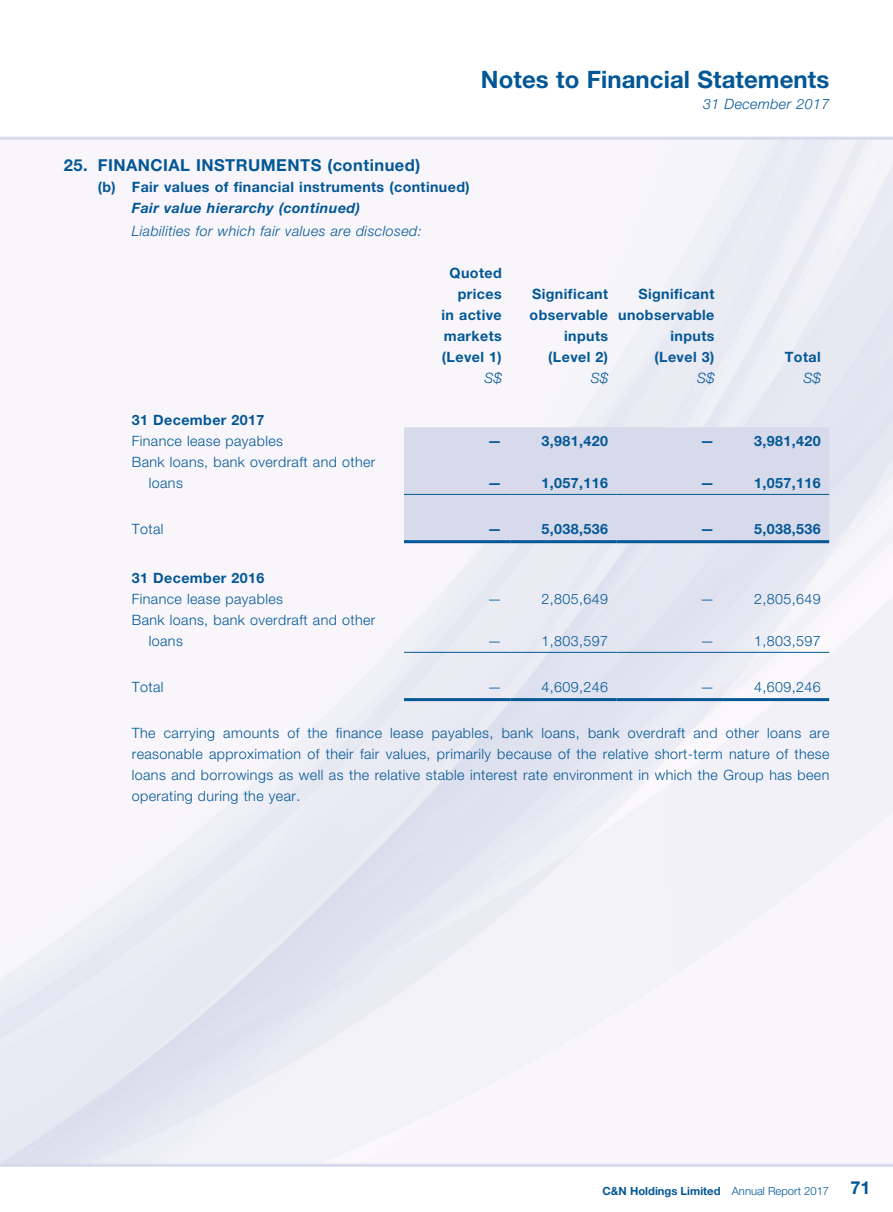
<style>
.page{position:relative;width:893px;height:1212px;background:#fff}
.page>*{position:absolute;margin:0;border:0;box-sizing:border-box;transform-origin:0 0}
.t1{font:700 24px "Helvetica Neue LT Std";letter-spacing:.005em;color:#035796}
._01_H1{font:700 16.5px "Helvetica Neue LT Std";letter-spacing:.03em;color:#035796}
._00_txt{font:300 14.25px/21px "Helvetica Neue LT Std";letter-spacing:.03em;color:#035796;text-align:justify}
._50_Table_txt{font:700 14.25px/21px "Helvetica Neue LT Std";letter-spacing:.03em;color:#035796;text-align:right}
._50_Table_txt-2{font:300 14.25px/21px "Helvetica Neue LT Std";letter-spacing:.03em;color:#035796}
._00_txt-2{font:italic 300 14.25px "Helvetica Neue LT Std";letter-spacing:.03em;color:#035796}
._02_H2{font:700 14.25px "Helvetica Neue LT Std";letter-spacing:.03em;color:#035796}
._03_H3{font:italic 700 14.25px "Helvetica Neue LT Std";letter-spacing:.03em;color:#035796}
._50_Table_txt-3{font:italic 300 14.25px "Helvetica Neue LT Std";color:#035796}
.t2{font:700 11.25px "Helvetica Neue LT Std";color:#035796}
.s1{font-weight:300}
.s2{font-size:18px}
</style>
<div class="page">
<hr style="left:0;top:137px;width:893px;height:3px;background:#d6daea">
<hr style="left:0;top:1164px;width:893px;height:3px;background:#d6daea">
<div style="left:404px;top:427px;width:425px;height:113px;background:#d6daea"></div>
<hr style="left:404px;top:494px;width:106px;height:1px;background:#035796">
<hr style="left:510px;top:494px;width:107px;height:1px;background:#035796">
<hr style="left:617px;top:494px;width:106px;height:1px;background:#035796">
<hr style="left:723px;top:494px;width:106px;height:1px;background:#035796">
<hr style="left:404px;top:540px;width:106px;height:3px;background:#035796">
<hr style="left:510px;top:540px;width:107px;height:3px;background:#035796">
<hr style="left:617px;top:540px;width:106px;height:3px;background:#035796">
<hr style="left:723px;top:540px;width:106px;height:3px;background:#035796">
<hr style="left:404px;top:652px;width:106px;height:1px;background:#035796">
<hr style="left:510px;top:652px;width:107px;height:1px;background:#035796">
<hr style="left:617px;top:652px;width:106px;height:1px;background:#035796">
<hr style="left:723px;top:652px;width:106px;height:1px;background:#035796">
<hr style="left:404px;top:698px;width:106px;height:3px;background:#035796">
<hr style="left:510px;top:698px;width:107px;height:3px;background:#035796">
<hr style="left:617px;top:698px;width:106px;height:3px;background:#035796">
<hr style="left:723px;top:698px;width:106px;height:3px;background:#035796">
<h1 class="t1" style="left:481px;top:65px;width:350px">Notes to Financial Statements</h1>
<p class="_00_txt-2" style="left:703px;top:95px;width:128px">31 December 2017</p>
<p class="_01_H1" style="left:64px;top:155px;width:358px">25. FINANCIAL INSTRUMENTS (continued)</p>
<p class="_02_H2" style="left:98px;top:178px;width:373px">(b) Fair values of financial instruments (continued)</p>
<p class="_03_H3" style="left:132px;top:199px;width:230px">Fair value hierarchy (continued)</p>
<p class="_00_txt-2" style="left:132px;top:222px;width:291px">Liabilities for which fair values are disclosed:</p>
<p class="_50_Table_txt" style="left:441px;top:262px;width:62px">Quoted prices<br>in active markets</p>
<p class="_50_Table_txt" style="left:442px;top:346px;width:61px">(Level 1)</p>
<p class="_50_Table_txt" style="left:530px;top:283px;width:80px">Significant observable inputs</p>
<p class="_50_Table_txt" style="left:548px;top:346px;width:61px">(Level 2)</p>
<p class="_50_Table_txt" style="left:618px;top:283px;width:98px">Significant unobservable inputs</p>
<p class="_50_Table_txt" style="left:655px;top:346px;width:61px">(Level 3)</p>
<p class="_50_Table_txt" style="left:785px;top:346px;width:37px">Total</p>
<p class="_50_Table_txt-3" style="left:484px;top:369px;width:19px">S$</p>
<p class="_50_Table_txt-3" style="left:591px;top:369px;width:19px">S$</p>
<p class="_50_Table_txt-3" style="left:697px;top:369px;width:19px">S$</p>
<p class="_50_Table_txt-3" style="left:803px;top:369px;width:19px">S$</p>
<p class="_50_Table_txt" style="left:132px;top:409px;width:134px">31 December 2017</p>
<p class="_50_Table_txt-2" style="left:132px;top:430px;width:153px">Finance lease payables</p>
<p class="_50_Table_txt" style="left:487px;top:430px;width:16px">—</p>
<p class="_50_Table_txt" style="left:541px;top:430px;width:68px">3,981,420</p>
<p class="_50_Table_txt" style="left:700px;top:430px;width:16px">—</p>
<p class="_50_Table_txt" style="left:754px;top:430px;width:68px">3,981,420</p>
<p class="_50_Table_txt-2" style="left:149px;top:451px;width:228px;text-indent:-17px">Bank loans, bank overdraft and other loans</p>
<p class="_50_Table_txt" style="left:487px;top:472px;width:16px">—</p>
<p class="_50_Table_txt" style="left:541px;top:472px;width:68px">1,057,116</p>
<p class="_50_Table_txt" style="left:700px;top:472px;width:16px">—</p>
<p class="_50_Table_txt" style="left:754px;top:472px;width:68px">1,057,116</p>
<p class="_50_Table_txt-2" style="left:132px;top:518px;width:33px">Total</p>
<p class="_50_Table_txt" style="left:487px;top:518px;width:16px">—</p>
<p class="_50_Table_txt" style="left:541px;top:518px;width:68px">5,038,536</p>
<p class="_50_Table_txt" style="left:700px;top:518px;width:16px">—</p>
<p class="_50_Table_txt" style="left:754px;top:518px;width:68px">5,038,536</p>
<p class="_50_Table_txt" style="left:132px;top:567px;width:134px">31 December 2016</p>
<p class="_50_Table_txt-2" style="left:132px;top:588px;width:153px">Finance lease payables</p>
<p class="_50_Table_txt-2" style="left:487px;top:588px;width:16px">—</p>
<p class="_50_Table_txt-2" style="left:541px;top:588px;width:68px">2,805,649</p>
<p class="_50_Table_txt-2" style="left:700px;top:588px;width:16px">—</p>
<p class="_50_Table_txt-2" style="left:754px;top:588px;width:68px">2,805,649</p>
<p class="_50_Table_txt-2" style="left:149px;top:609px;width:228px;text-indent:-17px">Bank loans, bank overdraft and other loans</p>
<p class="_50_Table_txt-2" style="left:487px;top:630px;width:16px">—</p>
<p class="_50_Table_txt-2" style="left:541px;top:630px;width:68px">1,803,597</p>
<p class="_50_Table_txt-2" style="left:700px;top:630px;width:16px">—</p>
<p class="_50_Table_txt-2" style="left:754px;top:630px;width:68px">1,803,597</p>
<p class="_50_Table_txt-2" style="left:132px;top:676px;width:33px">Total</p>
<p class="_50_Table_txt-2" style="left:487px;top:676px;width:16px">—</p>
<p class="_50_Table_txt-2" style="left:541px;top:676px;width:68px">4,609,246</p>
<p class="_50_Table_txt-2" style="left:700px;top:676px;width:16px">—</p>
<p class="_50_Table_txt-2" style="left:754px;top:676px;width:68px">4,609,246</p>
<p class="_00_txt" style="left:132px;top:722px;width:699px">The carrying amounts of the finance lease payables, bank loans, bank overdraft and other loans are reasonable approximation of their fair values, primarily because of the relative short-term nature of these loans and borrowings as well as the relative stable interest rate environment in which the Group has been operating during the year.</p>
<p class="t2" style="left:602px;top:1184px;width:269px">C&amp;N Holdings Limited <span class="s1">Annual Report 2017</span> <span class="s2">71</span></p>
</div>
